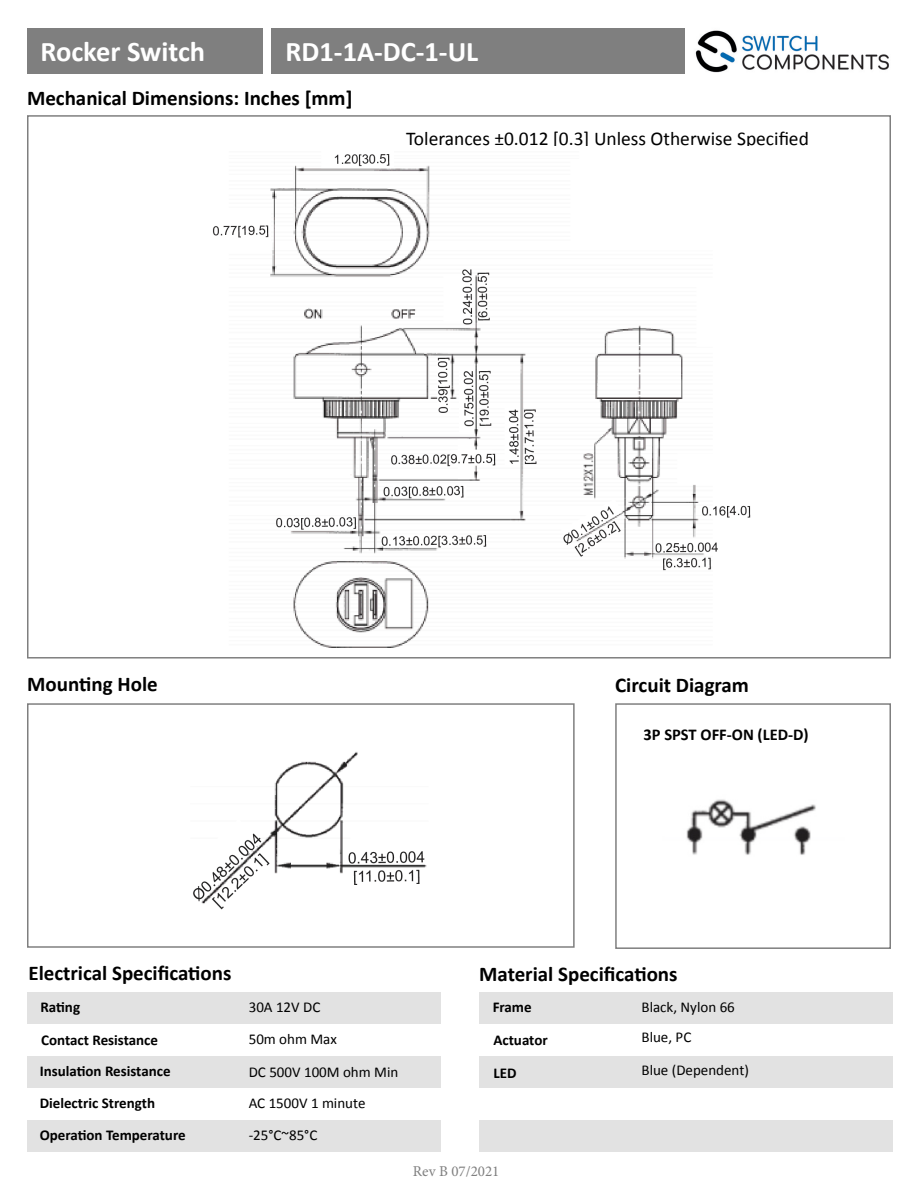
<style>
.page{position:relative;width:918px;height:1188px;background:#fff}
.page>*{position:absolute;margin:0;border:0;box-sizing:border-box;transform-origin:0 0}
.t1{font:700 28.5px "Calibri";color:#fff}
.t2{font:700 21px "Calibri";color:#000}
.t3{font:19.5px "Calibri";color:#000}
.t4{font:700 16.5px "Calibri";color:#000}
.t5{font:700 15px "Calibri";color:#000}
.t6{font:15px "Calibri";color:#000}
.t7{font:15px "Minion Pro";color:#7f7f7f}
</style>
<div class="page">
<img style="left:695px;top:30px;width:194px;height:43px">
<div style="left:27px;top:29px;width:236px;height:45px;background:#7f7f7f"></div>
<div style="left:27px;top:703px;width:548px;height:245px;border:2px solid #7f7f7f"></div>
<div style="left:615px;top:703px;width:276px;height:246px;border:2px solid #7f7f7f"></div>
<div style="left:27px;top:992px;width:414px;height:31px;background:#e2e2e2"></div>
<div style="left:479px;top:992px;width:414px;height:31px;background:#e2e2e2"></div>
<div style="left:27px;top:1056px;width:414px;height:32px;background:#e2e2e2"></div>
<div style="left:479px;top:1056px;width:414px;height:32px;background:#e2e2e2"></div>
<div style="left:27px;top:1120px;width:414px;height:32px;background:#e2e2e2"></div>
<div style="left:479px;top:1120px;width:414px;height:32px;background:#e2e2e2"></div>
<div style="left:271px;top:28px;width:414px;height:46px;background:#7f7f7f"></div>
<img style="left:193px;top:752px;width:234px;height:158px">
<img style="left:686px;top:799px;width:130px;height:56px">
<img style="left:212px;top:154px;width:539px;height:494px">
<p class="t1" style="left:40px;top:31px;width:166px">Rocker Switch</p>
<p class="t1" style="left:286px;top:31px;width:194px">RD1-1A-DC-1-UL</p>
<p class="t2" style="left:27px;top:83px;width:327px">Mechanical Dimensions: Inches [mm]</p>
<p class="t3" style="left:406px;top:126px;width:404px">Tolerances ±0.012 [0.3] Unless Otherwise Specified</p>
<p class="t2" style="left:27px;top:669px;width:132px">Mounting Hole</p>
<p class="t2" style="left:615px;top:671px;width:135px">Circuit Diagram</p>
<p class="t4" style="left:644px;top:722px;width:167px">3P SPST OFF-ON (LED-D)</p>
<p class="t2" style="left:28px;top:958px;width:205px">Electrical Specifications</p>
<p class="t2" style="left:479px;top:959px;width:200px">Material Specifications</p>
<p class="t6" style="left:249px;top:998px;width:73px">30A 12V DC</p>
<p class="t6" style="left:642px;top:998px;width:95px">Black, Nylon 66</p>
<p class="t5" style="left:40px;top:996px;width:41px">Rating</p>
<p class="t5" style="left:493px;top:996px;width:41px">Frame</p>
<p class="t5" style="left:41px;top:1029px;width:118px">Contact Resistance</p>
<p class="t5" style="left:493px;top:1029px;width:56px">Actuator</p>
<p class="t5" style="left:493px;top:1062px;width:25px">LED</p>
<p class="t6" style="left:249px;top:1030px;width:90px">50m ohm Max</p>
<p class="t6" style="left:642px;top:1028px;width:51px">Blue, PC</p>
<p class="t6" style="left:642px;top:1061px;width:109px">Blue (Dependent)</p>
<p class="t5" style="left:40px;top:1061px;width:132px">Insulation Resistance</p>
<p class="t5" style="left:40px;top:1093px;width:117px">Dielectric Strength</p>
<p class="t5" style="left:40px;top:1125px;width:148px">Operation Temperature</p>
<p class="t6" style="left:249px;top:1062px;width:151px">DC 500V 100M ohm Min</p>
<p class="t6" style="left:249px;top:1094px;width:118px">AC 1500V 1 minute</p>
<p class="t6" style="left:249px;top:1126px;width:70px">-25°C~85°C</p>
<p class="t7" style="left:413px;top:1162px;width:88px">Rev B 07/2021</p>
</div>
